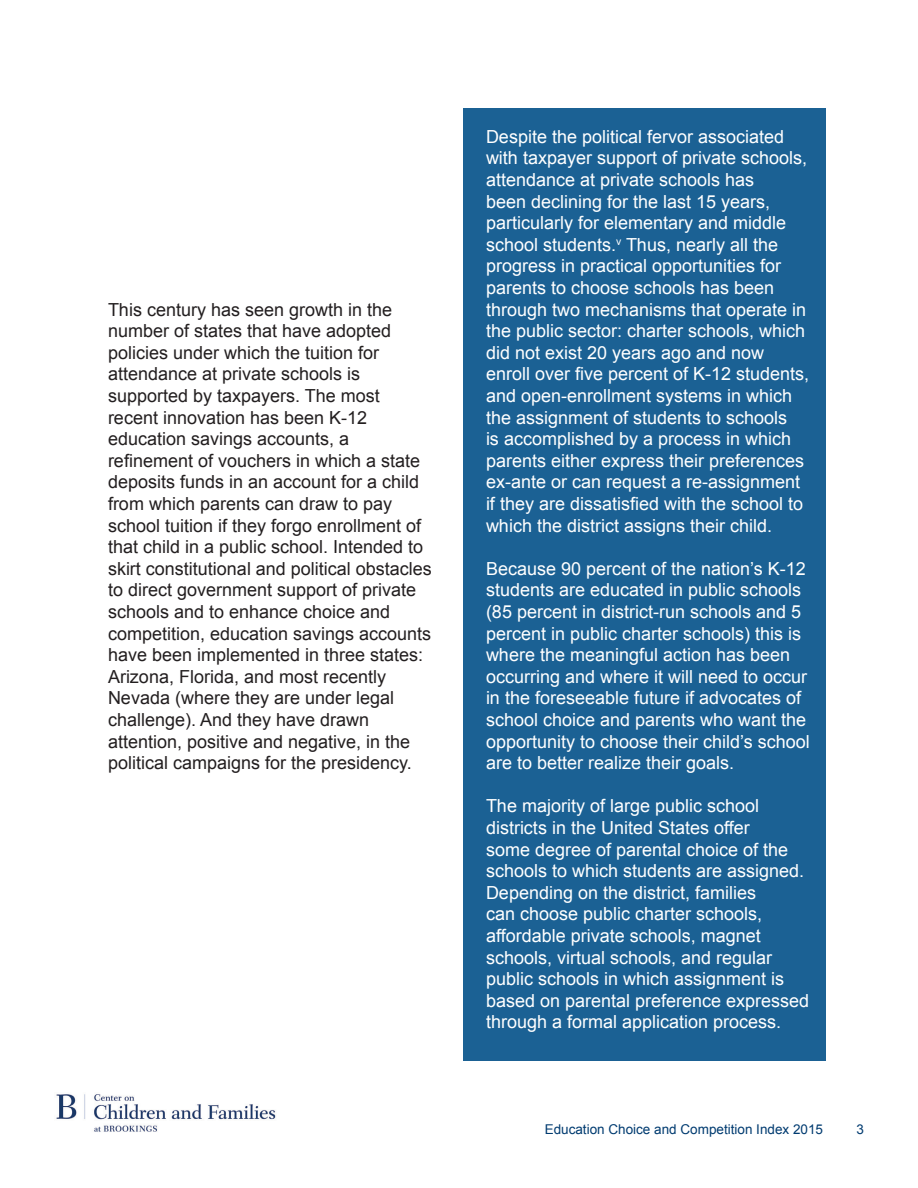
<style>
.page{position:relative;width:918px;height:1188px;background:#fff}
.page>*{position:absolute;margin:0;border:0;box-sizing:border-box;transform-origin:0 0}
.Body_Text_Arial{font:18px/21.6px "Arial";color:#fff}
.Body_Text_Arial-2{font:18px/21.6px "Arial";color:#231f20}
.t1{font:13.5px "Arial";color:#003b70}
</style>
<div class="page">
<img style="left:56px;top:1094px;width:220px;height:38px">
<div style="left:464px;top:108px;width:362px;height:953px;background:#1b6194"></div>
<p class="Body_Text_Arial-2" style="left:108px;top:299px;width:325px">This century has seen growth in the number of states that have adopted policies under which the tuition for attendance at private schools is supported by taxpayers. The most recent innovation has been K-12 education savings accounts, a refinement of vouchers in which a state deposits funds in an account for a child from which parents can draw to pay school tuition if they forgo enrollment of that child in a public school. Intended to skirt constitutional and political obstacles to direct government support of private schools and to enhance choice and competition, education savings accounts have been implemented in three states:<br>Arizona, Florida, and most recently Nevada (where they are under legal challenge). And they have drawn attention, positive and negative, in the political campaigns for the presidency.</p>
<p class="Body_Text_Arial" style="left:486px;top:126px;width:325px">Despite the political fervor associated with taxpayer support of private schools, attendance at private schools has<br>been declining for the last 15 years, particularly for elementary and middle school students.<sup>v</sup> Thus, nearly all the progress in practical opportunities for parents to choose schools has been through two mechanisms that operate in the public sector: charter schools, which did not exist 20 years ago and now enroll over five percent of K-12 students, and open-enrollment systems in which the assignment of students to schools<br>is accomplished by a process in which parents either express their preferences ex-ante or can request a re-assignment if they are dissatisfied with the school to which the district assigns their child.</p>
<p class="Body_Text_Arial" style="left:486px;top:558px;width:325px">Because 90 percent of the nation’s K-12 students are educated in public schools (85 percent in district-run schools and 5 percent in public charter schools) this is where the meaningful action has been occurring and where it will need to occur in the foreseeable future if advocates of school choice and parents who want the opportunity to choose their child’s school are to better realize their goals.</p>
<p class="Body_Text_Arial" style="left:486px;top:795px;width:325px">The majority of large public school districts in the United States offer<br>some degree of parental choice of the schools to which students are assigned.<br>Depending on the district, families<br>can choose public charter schools, affordable private schools, magnet schools, virtual schools, and regular public schools in which assignment is based on parental preference expressed through a formal application process.</p>
<p class="t1" style="left:545px;top:1120px;width:280px">Education Choice and Competition Index 2015</p>
<p class="t1" style="left:856px;top:1120px;width:9px">3</p>
</div>
